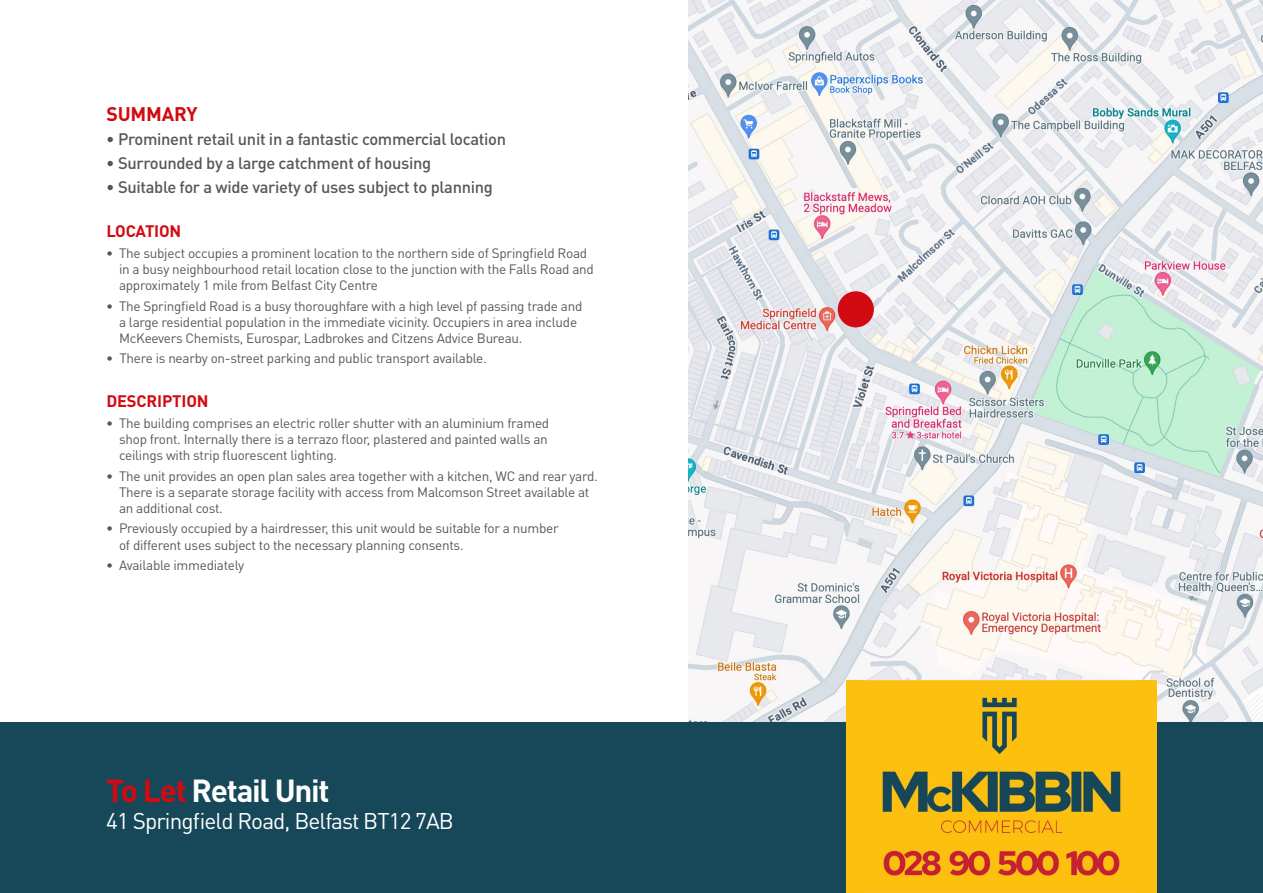
<style>
.page{position:relative;width:1263px;height:893px;background:#fff}
.page>*{position:absolute;margin:0;border:0;box-sizing:border-box;transform-origin:0 0}
.t1{font:700 31.5px "DIN Pro";letter-spacing:-.04em;color:#fff}
.t2{font:22.5px "DIN Pro";letter-spacing:-.04em;color:#fff}
.t3{font:700 19.5px "DIN Pro";letter-spacing:-.01em;color:#d20a11}
.t4{font:500 16.5px "DIN Pro";letter-spacing:-.02em;color:#575756}
.t5{font:700 16.5px "DIN Pro";letter-spacing:-.01em;color:#d20a11}
.t6{font:13.5px/16.2px "DIN Pro";letter-spacing:-.02em;color:#575756}
.s1{color:#d20a11}
</style>
<div class="page">
<img style="left:689px;top:0;width:574px;height:723px">
<div style="left:0;top:723px;width:1263px;height:170px;background:#174859"></div>
<div style="left:838px;top:291px;width:36px;height:36px;background:#d20a11;border-radius:50%"></div>
<div style="left:846px;top:680px;width:311px;height:213px;background:#fdc00f"></div>
<img style="left:866px;top:680px;width:271px;height:196px">
<h3 class="t3" style="left:106px;top:101px;width:93px">SUMMARY</h3>
<p class="t4" style="left:106px;top:128px;width:401px">• Prominent retail unit in a fantastic commercial location</p>
<p class="t4" style="left:106px;top:152px;width:326px">• Surrounded by a large catchment of housing</p>
<p class="t4" style="left:106px;top:176px;width:388px">• Suitable for a wide variety of uses subject to planning</p>
<p class="t5" style="left:106px;top:220px;width:76px">LOCATION</p>
<p class="t6" style="left:119px;top:244px;width:476px;text-indent:-13px">• The subject occupies a prominent location to the northern side of Springfield Road in a busy neighbourhood retail location close to the junction with the Falls Road and approximately 1 mile from Belfast City Centre</p>
<p class="t6" style="left:119px;top:297px;width:465px;text-indent:-13px">• The Springfield Road is a busy thoroughfare with a high level pf passing trade and a large residential population in the immediate vicinity. Occupiers in area include<br>McKeevers Chemists, Eurospar, Ladbrokes and Citzens Advice Bureau.</p>
<p class="t6" style="left:106px;top:350px;width:382px">• There is nearby on-street parking and public transport available.</p>
<p class="t5" style="left:106px;top:390px;width:104px">DESCRIPTION</p>
<p class="t6" style="left:119px;top:414px;width:432px;text-align:justify;text-indent:-13px">• The building comprises an electric roller shutter with an aluminium framed shop front. Internally there is a terrazo floor, plastered and painted walls an ceilings with strip fluorescent lighting.</p>
<p class="t6" style="left:119px;top:467px;width:480px;text-indent:-13px">• The unit provides an open plan sales area together with a kitchen, WC and rear yard.<br>There is a separate storage facility with access from Malcomson Street available at an additional cost.</p>
<p class="t6" style="left:119px;top:520px;width:441px;text-indent:-13px">• Previously occupied by a hairdresser, this unit would be suitable for a number of different uses subject to the necessary planning consents.</p>
<p class="t6" style="left:106px;top:556px;width:139px">• Available immediately</p>
<h1 class="t1" style="left:106px;top:769px;width:225px"><span class="s1">To Let</span> Retail Unit</h1>
<h2 class="t2" style="left:106px;top:806px;width:349px">41 Springfield Road, Belfast BT12 7AB</h2>
</div>
